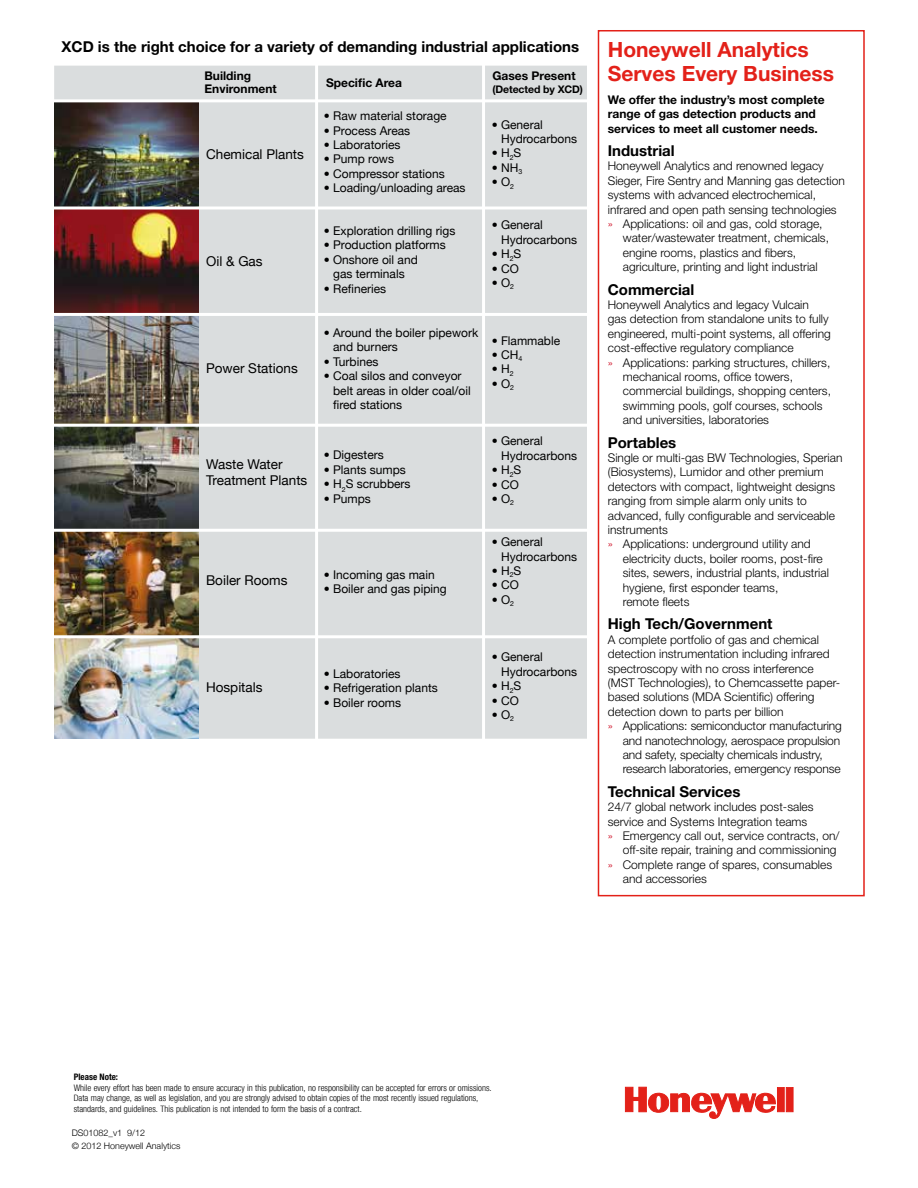
<style>
.page{position:relative;width:918px;height:1188px;background:#fff}
.page>*{position:absolute;margin:0;border:0;box-sizing:border-box;transform-origin:0 0}
.t1{font:700 21px/24px "Helvetica Neue";color:#e32119}
.t2{font:700 15px "Helvetica Neue";color:#000}
.t3{font:13.5px/16.2px "Helvetica Neue LT";color:#000}
.t4{font:300 12px/14.4px "Helvetica Neue";color:#000}
.t5{font:12px/14.4px "Helvetica Neue LT";color:#000}
.t6{font:700 12px/14.4px "Helvetica Neue";color:#000}
.t7{font:700 10.5px "Helvetica Neue";letter-spacing:-.01em;color:#000}
.t8{font:300 condensed 9px/10.5px "Helvetica Neue LT";color:#000}
.t9{font:300 9px/13.5px "Helvetica Neue LT";color:#000}
.t10{font:700 condensed 9px "Helvetica Neue";color:#000}
.s1{color:#cd071e}
</style>
<div class="page">
<div style="left:54px;top:66px;width:533px;height:673px;background:#daddde"></div>
<hr style="left:315px;top:63px;width:3px;height:689px;background:#fff">
<hr style="left:482px;top:60px;width:3px;height:696px;background:#fff">
<div style="left:598px;top:30px;width:267px;height:866px;border:2px solid #e32119"></div>
<img style="left:54px;top:532px;width:145px;height:207px">
<img style="left:54px;top:210px;width:145px;height:319px">
<img style="left:54px;top:102px;width:145px;height:104px">
<hr style="left:21px;top:207px;width:573px;height:3px;background:#fff">
<hr style="left:23px;top:313px;width:573px;height:3px;background:#fff">
<hr style="left:23px;top:424px;width:573px;height:3px;background:#fff">
<hr style="left:23px;top:529px;width:573px;height:3px;background:#fff">
<hr style="left:23px;top:635px;width:573px;height:3px;background:#fff">
<hr style="left:52px;top:99px;width:540px;height:3px;background:#fff">
<svg style="left:625px;top:1087px;width:151px;height:32px"></svg>
<div style="left:777px;top:1087px;width:7px;height:25px;background:#e32119"></div>
<div style="left:786px;top:1087px;width:7px;height:25px;background:#e32119;border:1px solid #e32119"></div>
<p class="t2" style="left:62px;top:38px;width:519px">XCD is the right choice for a variety of demanding industrial applications</p>
<p class="t6" style="left:493px;top:68px;width:85px">Gases Present</p>
<p class="t6" style="left:205px;top:68px;width:48px">Building</p>
<p class="t6" style="left:326px;top:75px;width:77px">Specific Area</p>
<p class="t6" style="left:205px;top:81px;width:74px">Environment</p>
<p class="t7" style="left:493px;top:83px;width:92px">(Detected by XCD)</p>
<p class="t3" style="left:206px;top:145px;width:99px">Chemical Plants</p>
<p class="t3" style="left:206px;top:253px;width:58px">Oil &amp; Gas</p>
<p class="t3" style="left:206px;top:360px;width:93px">Power Stations</p>
<p class="t3" style="left:206px;top:456px;width:103px">Waste Water<br>Treatment Plants</p>
<p class="t3" style="left:206px;top:572px;width:83px">Boiler Rooms</p>
<p class="t5" style="left:324px;top:109px;width:124px">• Raw material storage</p>
<p class="t5" style="left:324px;top:123px;width:88px">• Process Areas</p>
<p class="t5" style="left:324px;top:137px;width:78px">• Laboratories</p>
<p class="t5" style="left:324px;top:152px;width:72px">• Pump rows</p>
<p class="t5" style="left:324px;top:166px;width:122px">• Compressor stations</p>
<p class="t5" style="left:324px;top:181px;width:143px">• Loading/unloading areas</p>
<p class="t5" style="left:324px;top:223px;width:133px">• Exploration drilling rigs</p>
<p class="t5" style="left:324px;top:238px;width:124px">• Production platforms</p>
<p class="t5" style="left:324px;top:252px;width:96px;text-align:center">• Onshore oil and gas terminals</p>
<p class="t5" style="left:324px;top:281px;width:64px">• Refineries</p>
<p class="t5" style="left:333px;top:325px;width:147px;text-indent:-9px">• Around the boiler pipework and burners</p>
<p class="t5" style="left:324px;top:354px;width:56px">• Turbines</p>
<p class="t5" style="left:333px;top:369px;width:139px;text-indent:-9px">• Coal silos and conveyor belt areas in older coal/oil fired stations</p>
<p class="t5" style="left:324px;top:448px;width:61px">• Digesters</p>
<p class="t5" style="left:324px;top:462px;width:84px">• Plants sumps</p>
<p class="t5" style="left:324px;top:477px;width:88px">• H<sub>2</sub>S scrubbers</p>
<p class="t5" style="left:324px;top:491px;width:49px">• Pumps</p>
<p class="t5" style="left:324px;top:567px;width:112px">• Incoming gas main</p>
<p class="t5" style="left:324px;top:581px;width:124px">• Boiler and gas piping</p>
<p class="t5" style="left:501px;top:117px;width:78px;text-indent:-9px">• General<br>Hydrocarbons</p>
<p class="t5" style="left:492px;top:146px;width:31px">• H<sub>2</sub>S</p>
<p class="t5" style="left:492px;top:160px;width:32px">• NH<sub>3</sub></p>
<p class="t5" style="left:492px;top:175px;width:24px">• O<sub>2</sub></p>
<p class="t5" style="left:501px;top:218px;width:78px;text-indent:-9px">• General<br>Hydrocarbons</p>
<p class="t5" style="left:492px;top:247px;width:31px">• H<sub>2</sub>S</p>
<p class="t5" style="left:492px;top:261px;width:29px">• CO</p>
<p class="t5" style="left:492px;top:275px;width:24px">• O<sub>2</sub></p>
<p class="t5" style="left:492px;top:333px;width:70px">• Flammable</p>
<p class="t5" style="left:492px;top:347px;width:32px">• CH<sub>4</sub></p>
<p class="t5" style="left:492px;top:362px;width:23px">• H<sub>2</sub></p>
<p class="t5" style="left:492px;top:376px;width:24px">• O<sub>2</sub></p>
<p class="t5" style="left:501px;top:434px;width:78px;text-indent:-9px">• General<br>Hydrocarbons</p>
<p class="t5" style="left:492px;top:463px;width:31px">• H<sub>2</sub>S</p>
<p class="t5" style="left:492px;top:477px;width:29px">• CO</p>
<p class="t5" style="left:492px;top:491px;width:24px">• O<sub>2</sub></p>
<p class="t5" style="left:501px;top:535px;width:78px;text-indent:-9px">• General<br>Hydrocarbons</p>
<p class="t5" style="left:492px;top:563px;width:31px">• H<sub>2</sub>S</p>
<p class="t5" style="left:492px;top:578px;width:29px">• CO</p>
<p class="t5" style="left:492px;top:592px;width:24px">• O<sub>2</sub></p>
<p class="t3" style="left:206px;top:679px;width:58px">Hospitals</p>
<p class="t5" style="left:324px;top:666px;width:78px">• Laboratories</p>
<p class="t5" style="left:324px;top:681px;width:115px">• Refrigeration plants</p>
<p class="t5" style="left:324px;top:695px;width:79px">• Boiler rooms</p>
<p class="t5" style="left:501px;top:650px;width:78px;text-indent:-9px">• General<br>Hydrocarbons</p>
<p class="t5" style="left:492px;top:679px;width:31px">• H<sub>2</sub>S</p>
<p class="t5" style="left:492px;top:693px;width:29px">• CO</p>
<p class="t5" style="left:492px;top:707px;width:24px">• O<sub>2</sub></p>
<h1 class="t1" style="left:608px;top:37px;width:228px">Honeywell Analytics<br>Serves Every Business</h1>
<p class="t6" style="left:608px;top:92px;width:218px">We offer the industry’s most complete range of gas detection products and services to meet all customer needs.</p>
<p class="t2" style="left:608px;top:141px;width:68px">Industrial</p>
<p class="t4" style="left:608px;top:159px;width:239px">Honeywell Analytics and renowned legacy Sieger, Fire Sentry and Manning gas detection systems with advanced electrochemical, infrared and open path sensing technologies<br><span class="s1">»</span> Applications: oil and gas, cold storage,</p>
<p class="t4" style="left:623px;top:231px;width:208px">water/wastewater treatment, chemicals, engine rooms, plastics and fibers, agriculture, printing and light industrial</p>
<p class="t2" style="left:608px;top:280px;width:88px">Commercial</p>
<p class="t4" style="left:608px;top:297px;width:203px">Honeywell Analytics and legacy Vulcain</p>
<p class="t4" style="left:608px;top:312px;width:222px">gas detection from standalone units to fully</p>
<p class="t4" style="left:608px;top:326px;width:225px">engineered, multi-point systems, all offering</p>
<p class="t4" style="left:608px;top:341px;width:187px">cost-effective regulatory compliance</p>
<p class="t4" style="left:608px;top:355px;width:224px"><span class="s1">»</span> Applications: parking structures, chillers,</p>
<p class="t4" style="left:623px;top:369px;width:172px">mechanical rooms, office towers,</p>
<p class="t4" style="left:623px;top:384px;width:210px">commercial buildings, shopping centers,</p>
<p class="t4" style="left:623px;top:398px;width:201px">swimming pools, golf courses, schools</p>
<p class="t4" style="left:623px;top:413px;width:148px">and universities, laboratories</p>
<p class="t2" style="left:608px;top:433px;width:70px">Portables</p>
<p class="t4" style="left:608px;top:450px;width:236px">Single or multi-gas BW Technologies, Sperian</p>
<p class="t4" style="left:608px;top:465px;width:218px">(Biosystems), Lumidor and other premium</p>
<p class="t4" style="left:608px;top:479px;width:229px">detectors with compact, lightweight designs</p>
<p class="t4" style="left:608px;top:494px;width:201px">ranging from simple alarm only units to</p>
<p class="t4" style="left:608px;top:508px;width:229px">advanced, fully configurable and serviceable</p>
<p class="t4" style="left:608px;top:522px;width:62px">instruments</p>
<p class="t4" style="left:608px;top:537px;width:205px"><span class="s1">»</span> Applications: underground utility and</p>
<p class="t4" style="left:623px;top:551px;width:202px">electricity ducts, boiler rooms, post-fire</p>
<p class="t4" style="left:623px;top:566px;width:208px">sites, sewers, industrial plants, industrial</p>
<p class="t4" style="left:623px;top:580px;width:157px">hygiene, first esponder teams,</p>
<p class="t4" style="left:623px;top:594px;width:68px">remote fleets</p>
<p class="t2" style="left:608px;top:615px;width:166px">High Tech/Government</p>
<p class="t4" style="left:608px;top:632px;width:213px">A complete portfolio of gas and chemical</p>
<p class="t4" style="left:608px;top:647px;width:223px">detection instrumentation including infrared</p>
<p class="t4" style="left:608px;top:661px;width:207px">spectroscopy with no cross interference</p>
<p class="t4" style="left:608px;top:675px;width:234px">(MST Technologies), to Chemcassette paper-</p>
<p class="t4" style="left:608px;top:690px;width:208px">based solutions (MDA Scientific) offering</p>
<p class="t4" style="left:608px;top:704px;width:177px">detection down to parts per billion</p>
<p class="t4" style="left:608px;top:719px;width:236px"><span class="s1">»</span> Applications: semiconductor manufacturing</p>
<p class="t4" style="left:623px;top:733px;width:219px">and nanotechnology, aerospace propulsion</p>
<p class="t4" style="left:623px;top:747px;width:202px">and safety, specialty chemicals industry,</p>
<p class="t4" style="left:623px;top:762px;width:219px">research laboratories, emergency response</p>
<p class="t2" style="left:608px;top:782px;width:134px">Technical Services</p>
<p class="t4" style="left:608px;top:800px;width:207px">24/7 global network includes post-sales</p>
<p class="t4" style="left:608px;top:814px;width:201px">service and Systems Integration teams</p>
<p class="t4" style="left:608px;top:828px;width:233px"><span class="s1">»</span> Emergency call out, service contracts, on/</p>
<p class="t4" style="left:623px;top:843px;width:215px">off-site repair, training and commissioning</p>
<p class="t4" style="left:608px;top:857px;width:226px"><span class="s1">»</span> Complete range of spares, consumables</p>
<p class="t4" style="left:623px;top:872px;width:86px">and accessories</p>
<p class="t10" style="left:74px;top:1072px;width:46px">Please Note:</p>
<p class="t8" style="left:74px;top:1082px;width:419px">While every effort has been made to ensure accuracy in this publication, no responsibility can be accepted for errors or omissions.<br>Data may change, as well as legislation, and you are strongly advised to obtain copies of the most recently issued regulations, standards, and guidelines. This publication is not intended to form the basis of a contract.</p>
<p class="t9" style="left:72px;top:1126px;width:110px">DS01082_v1 9/12<br>© 2012 Honeywell Analytics</p>
</div>
